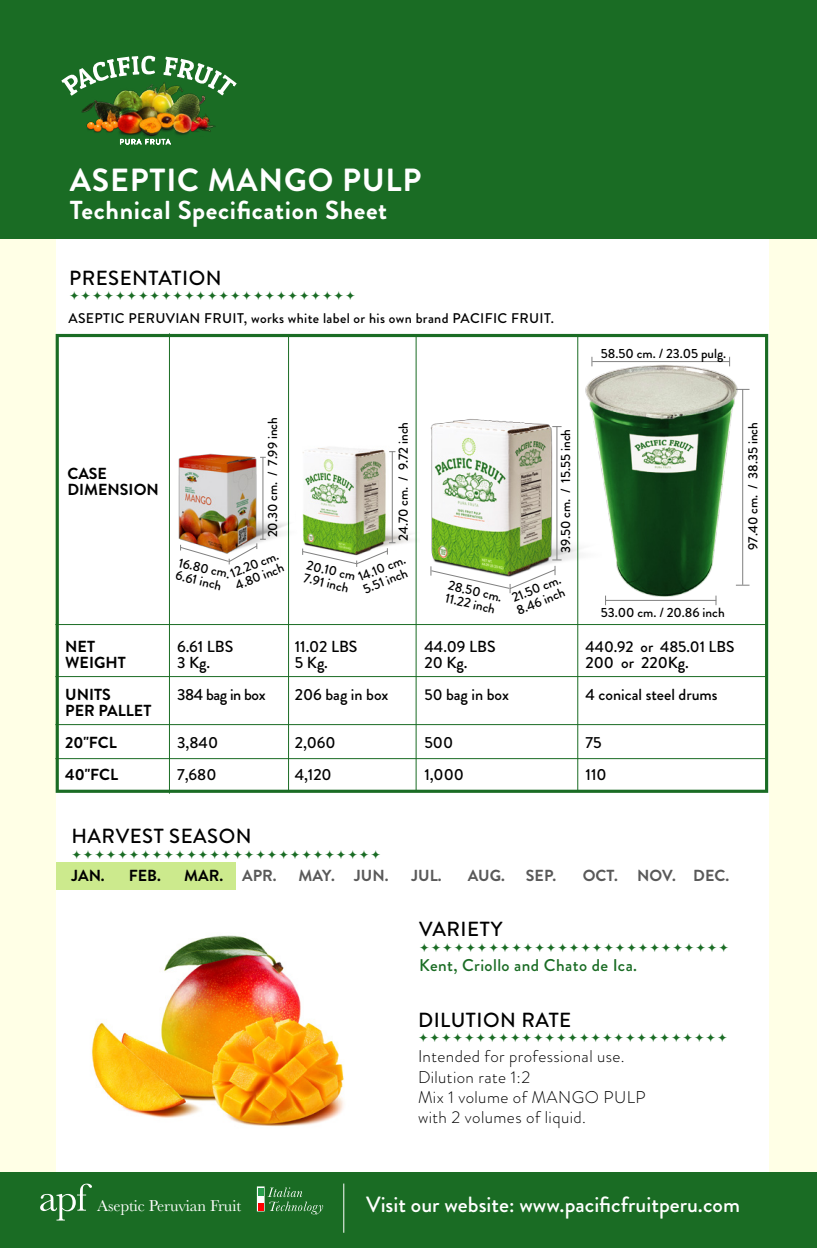
<style>
.page{position:relative;width:817px;height:1248px;background:#fff}
.page>*{position:absolute;margin:0;border:0;box-sizing:border-box;transform-origin:0 0}
.t1{font:700 32px "Brandon Grotesque";letter-spacing:.025em;color:#fff}
.t2{font:700 26px "Brandon Grotesque";letter-spacing:.025em;color:#fff}
.t3{font:500 22px "Brandon Grotesque";color:#fff}
.t4{font:500 20.4px "Brandon Grotesque";letter-spacing:.025em;color:#000}
.t5{font:300 17px/20.4px "Brandon Grotesque";letter-spacing:.025em;color:#000}
.t6{font:500 17px "Brandon Grotesque";letter-spacing:.025em;color:#1a6c24}
.t7{font:16.4px "Baskerville";letter-spacing:-.005em;color:#fff}
.t8{font:500 16px "Brandon Grotesque";color:#000}
.t9{font:700 16px/16px "Brandon Grotesque";color:#000}
.t10{font:700 16px "Brandon Grotesque";color:#595959}
.t11{font:500 16px "Brandon Grotesque";letter-spacing:-.025em;color:#000}
.t12{font:500 15.6px "Brandon Grotesque";color:#000}
.t13{font:500 14px "Brandon Grotesque";letter-spacing:.025em;color:#000}
.t14{font:500 13.2px/13.2px "Brandon Grotesque";color:#000}
.s1{font-size:15.6px}
.s2{color:#595959}
</style>
<div class="page">
<div style="left:0;top:3px;width:816px;height:1215px;background:#ffffe6"></div>
<div style="left:56px;top:234px;width:712px;height:944px;background:#fff"></div>
<div style="left:0;top:0;width:816px;height:238px;background:#1a6c24"></div>
<div style="left:0;top:1172px;width:816px;height:75px;background:#1a6c24"></div>
<svg style="left:256px;top:1186px;width:67px;height:28px"></svg>
<div style="left:258px;top:1202px;width:5px;height:8px;background:#f00"></div>
<div style="left:258px;top:1187px;width:5px;height:8px;background:#299e4c"></div>
<svg style="left:40px;top:1183px;width:52px;height:37px"></svg>
<hr style="left:343px;top:1183px;width:1px;height:49px;background:#fff">
<img style="left:81px;top:85px;width:135px;height:52px">
<svg style="left:61px;top:56px;width:94px;height:40px"></svg>
<svg style="left:163px;top:57px;width:74px;height:38px"></svg>
<svg style="left:120px;top:138px;width:51px;height:7px"></svg>
<img style="left:91px;top:935px;width:253px;height:192px">
<svg style="left:56px;top:334px;width:712px;height:458px"></svg>
<hr style="left:55px;top:676px;width:712px;height:1px;background:#1a6c24">
<hr style="left:55px;top:624px;width:712px;height:1px;background:#1a6c24">
<hr style="left:55px;top:724px;width:712px;height:1px;background:#1a6c24">
<hr style="left:55px;top:758px;width:712px;height:1px;background:#1a6c24">
<hr style="left:577px;top:335px;width:1px;height:456px;background:#1a6c24">
<hr style="left:415px;top:335px;width:1px;height:456px;background:#1a6c24">
<hr style="left:288px;top:335px;width:1px;height:456px;background:#1a6c24">
<hr style="left:169px;top:333px;width:1px;height:460px;background:#1a6c24">
<img style="left:175px;top:450px;width:131px;height:106px">
<hr style="left:262px;top:457px;width:1px;height:82px;background:#808080">
<svg style="left:179px;top:538px;width:87px;height:26px"></svg>
<div style="left:56px;top:862px;width:179px;height:27px;background:#ccea8d"></div>
<h1 class="t1" style="left:70px;top:158px;width:353px">ASEPTIC MANGO PULP</h1>
<h2 class="t2" style="left:70px;top:191px;width:319px">Technical Specification Sheet</h2>
<h3 class="t4" style="left:69px;top:264px;width:154px">PRESENTATION</h3>
<p class="t13" style="left:68px;top:308px;width:487px">ASEPTIC PERUVIAN FRUIT, works white label or his own brand PACIFIC FRUIT.</p>
<p class="t14" style="left:600px;top:347px;width:127px">58.50 cm. / 23.05 pulg.</p>
<p class="t9" style="left:67px;top:466px;width:93px">CASE<br>DIMENSION</p>
<p class="t14" style="left:266px;top:537px;width:122px;rotate:-90deg">20.30 cm. / 7.99 inch</p>
<p class="t14" style="left:180px;top:556px;width:54px;rotate:13deg">16.80 cm.<br>6.61 inch</p>
<p class="t14" style="left:228px;top:567px;width:53px;rotate:-22deg">12.20 cm.<br>4.80 inch</p>
<p class="t14" style="left:397px;top:540px;width:120px;rotate:-90deg">24.70 cm. / 9.72 inch</p>
<p class="t14" style="left:308px;top:558px;width:51px;rotate:13deg">20.10 cm<br>7.91 inch</p>
<p class="t14" style="left:356px;top:571px;width:51px;rotate:-22deg">14.10 cm.<br>5.51 inch</p>
<p class="t14" style="left:559px;top:553px;width:126px;rotate:-90deg">39.50 cm. / 15.55 inch</p>
<p class="t14" style="left:746px;top:549px;width:129px;rotate:-90deg">97.40 cm. / 38.35 inch</p>
<p class="t14" style="left:450px;top:578px;width:56px;rotate:13deg">28.50 cm.<br>11.22 inch</p>
<p class="t14" style="left:510px;top:592px;width:53px;rotate:-22deg">21.50 cm.<br>8.46 inch</p>
<p class="t14" style="left:600px;top:606px;width:125px">53.00 cm. / 20.86 inch</p>
<p class="t9" style="left:65px;top:638px;width:31px">NET</p>
<p class="t8" style="left:177px;top:635px;width:58px">6.61 LBS</p>
<p class="t8" style="left:295px;top:635px;width:64px">11.02 LBS</p>
<p class="t8" style="left:424px;top:635px;width:73px">44.09 LBS</p>
<p class="t12" style="left:585px;top:635px;width:150px">440.92 or 485.01 LBS</p>
<p class="t9" style="left:65px;top:654px;width:62px">WEIGHT</p>
<p class="t8" style="left:177px;top:651px;width:35px">3 Kg.</p>
<p class="t8" style="left:295px;top:651px;width:35px">5 Kg.</p>
<p class="t8" style="left:424px;top:651px;width:45px">20 Kg.</p>
<p class="t8" style="left:585px;top:651px;width:105px">200 or 220Kg.</p>
<p class="t9" style="left:65px;top:686px;width:47px">UNITS</p>
<p class="t11" style="left:177px;top:683px;width:90px">384 bag in box</p>
<p class="t8" style="left:295px;top:683px;width:95px">206 bag in box</p>
<p class="t8" style="left:424px;top:683px;width:86px"><span class="s1">50</span> bag in box</p>
<p class="t8" style="left:585px;top:683px;width:134px">4 conical steel drums</p>
<p class="t9" style="left:65px;top:694px;width:88px;line-height:32px">PER PALLET<br>20"FCL</p>
<p class="t8" style="left:177px;top:731px;width:42px">3,840</p>
<p class="t8" style="left:295px;top:731px;width:42px">2,060</p>
<p class="t8" style="left:424px;top:731px;width:30px">500</p>
<p class="t8" style="left:585px;top:731px;width:18px">75</p>
<p class="t9" style="left:65px;top:766px;width:54px">40"FCL</p>
<p class="t8" style="left:177px;top:763px;width:41px">7,680</p>
<p class="t8" style="left:295px;top:763px;width:38px">4,120</p>
<p class="t8" style="left:424px;top:763px;width:41px">1,000</p>
<p class="t8" style="left:585px;top:763px;width:23px">110</p>
<h3 class="t4" style="left:71px;top:822px;width:182px">HARVEST SEASON</h3>
<p class="t9" style="left:71px;top:867px;width:35px">JAN.</p>
<p class="t9" style="left:129px;top:867px;width:34px">FEB.</p>
<p class="t9" style="left:184px;top:867px;width:94px">MAR. <span class="s2">APR.</span></p>
<p class="t10" style="left:298px;top:864px;width:91px">MAY. JUN.</p>
<p class="t10" style="left:411px;top:864px;width:32px">JUL.</p>
<p class="t10" style="left:467px;top:864px;width:39px">AUG.</p>
<p class="t10" style="left:526px;top:864px;width:32px">SEP.</p>
<p class="t10" style="left:582px;top:864px;width:148px">OCT. NOV. DEC.</p>
<h3 class="t4" style="left:419px;top:915px;width:85px">VARIETY</h3>
<p class="t6" style="left:419px;top:952px;width:219px">Kent, Criollo and Chato de Ica.</p>
<h3 class="t4" style="left:418px;top:1005px;width:155px">DILUTION RATE</h3>
<p class="t5" style="left:418px;top:1046px;width:229px">Intended for professional use.<br>Dilution rate 1:2<br>Mix 1 volume of MANGO PULP with 2 volumes of liquid.</p>
<p class="t7" style="left:97px;top:1194px;width:145px">Aseptic Peruvian Fruit</p>
<h3 class="t3" style="left:366px;top:1189px;width:375px">Visit our website: www.pacificfruitperu.com</h3>
</div>
